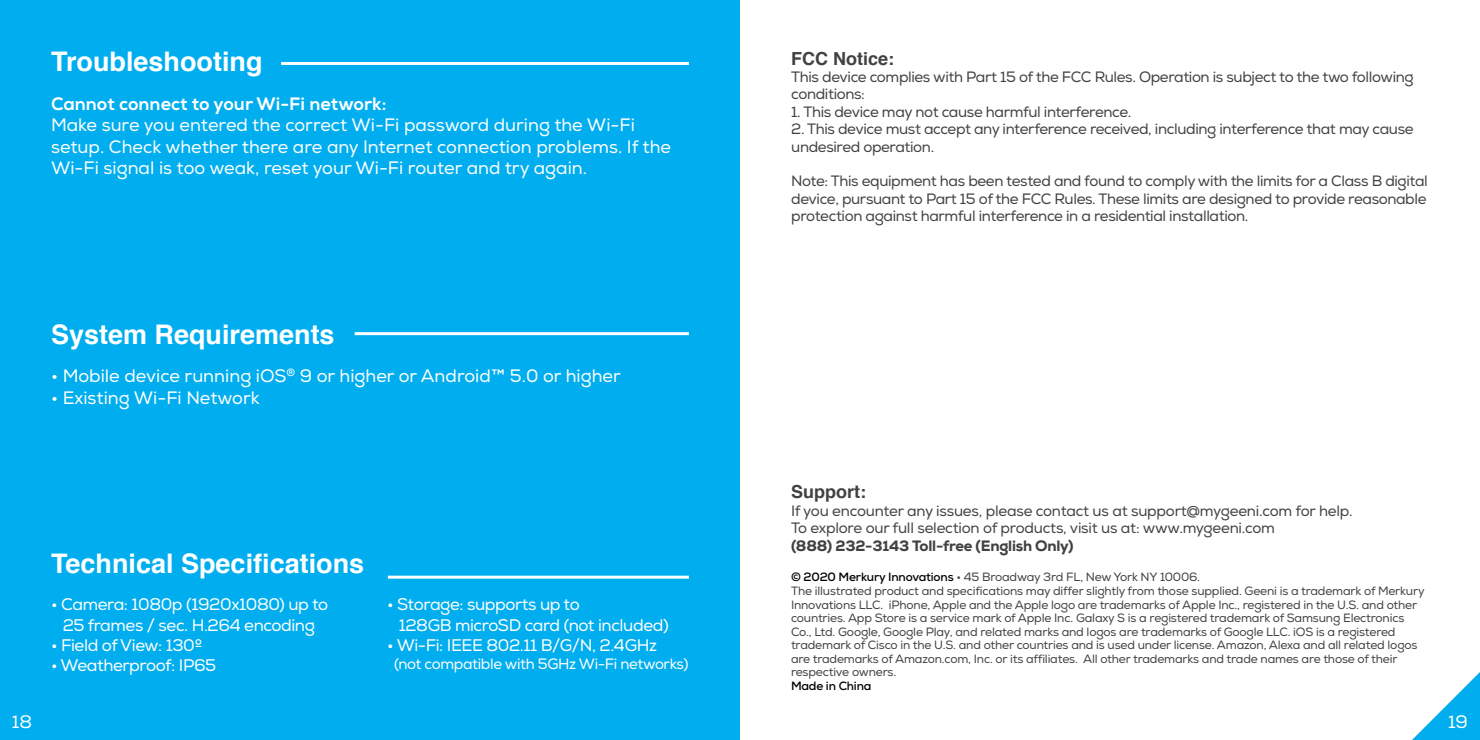
<style>
.page{position:relative;width:1480px;height:740px;background:#fff}
.page>*{position:absolute;margin:0;border:0;box-sizing:border-box;transform-origin:0 0}
.t1{font:700 27px "Helvetica";color:#fff}
.t2{font:18px/21.6px "Nexa";color:#fff}
.t3{font:800 18px "Nexa";color:#fff}
.t4{font:700 18px "Helvetica";color:#414042}
.t5{font:16.8px/20.1px "Nexa";letter-spacing:-.025em;color:#fff;text-align:center}
.t6{font:15px/17.4px "Nexa";letter-spacing:-.025em;color:#414042}
.t7{font:15px "Nexa";letter-spacing:-.025em;color:#fff}
.t8{font:800 15px "Nexa";letter-spacing:-.015em;color:#414042}
.t9{font:12px/13.5px "Nexa";letter-spacing:-.015em;color:#414042}
.t10{font:700 12px "Nexa";letter-spacing:-.015em;color:#000}
.s1{font-weight:700;color:#000}
</style>
<div class="page">
<svg style="left:1412px;top:672px;width:68px;height:68px"></svg>
<div style="left:0;top:0;width:740px;height:740px;background:#00aeef"></div>
<hr style="left:281px;top:62px;width:408px;height:3px;background:#fff">
<hr style="left:355px;top:332px;width:334px;height:3px;background:#fff">
<hr style="left:388px;top:576px;width:301px;height:3px;background:#fff">
<h1 class="t1" style="left:51px;top:40px;width:213px">Troubleshooting</h1>
<h2 class="t3" style="left:51px;top:92px;width:337px">Cannot connect to your Wi-Fi network:</h2>
<h2 class="t2" style="left:51px;top:115px;width:621px">Make sure you entered the correct Wi-Fi password during the Wi-Fi setup. Check whether there are any Internet connection problems. If the<br>Wi-Fi signal is too weak, reset your Wi-Fi router and try again.</h2>
<h1 class="t1" style="left:51px;top:312px;width:285px">System Requirements</h1>
<h2 class="t2" style="left:51px;top:365px;width:571px">• Mobile device running iOS<sup>®</sup> 9 or higher or Android™ 5.0 or higher</h2>
<h2 class="t2" style="left:51px;top:387px;width:210px">• Existing Wi-Fi Network</h2>
<h1 class="t1" style="left:51px;top:542px;width:315px">Technical Specifications</h1>
<h3 class="t5" style="left:51px;top:595px;width:279px">• Camera: 1080p (1920x1080) up to<br>25 frames / sec. H.264 encoding</h3>
<h3 class="t5" style="left:51px;top:635px;width:153px">• Field of View: 130º</h3>
<h3 class="t5" style="left:51px;top:655px;width:167px">• Weatherproof: IP65</h3>
<h3 class="t5" style="left:399px;top:595px;width:271px;text-align:left;text-indent:-12px">• Storage: supports up to<br>128GB microSD card (not included)</h3>
<h3 class="t5" style="left:387px;top:635px;width:271px">• Wi-Fi: IEEE 802.11 B/G/N, 2.4GHz</h3>
<p class="t7" style="left:394px;top:654px;width:296px">(not compatible with 5GHz Wi-Fi networks)</p>
<h2 class="t4" style="left:791px;top:44px;width:104px">FCC Notice:</h2>
<p class="t6" style="left:791px;top:68px;width:624px">This device complies with Part 15 of the FCC Rules. Operation is subject to the two following conditions:</p>
<p class="t6" style="left:791px;top:103px;width:342px">1. This device may not cause harmful interference.</p>
<p class="t6" style="left:791px;top:121px;width:624px">2. This device must accept any interference received, including interference that may cause undesired operation.</p>
<p class="t6" style="left:791px;top:173px;width:638px;text-align:justify">Note: This equipment has been tested and found to comply with the limits for a Class B digital device, pursuant to Part 15 of the FCC Rules. These limits are designed to provide reasonable protection against harmful interference in a residential installation.</p>
<h2 class="t4" style="left:791px;top:477px;width:76px">Support:</h2>
<p class="t6" style="left:791px;top:502px;width:563px">If you encounter any issues, please contact us at support@mygeeni.com for help.<br>To explore our full selection of products, visit us at: www.mygeeni.com</p>
<p class="t8" style="left:791px;top:536px;width:284px">(888) 232-3143 Toll-free (English Only)</p>
<p class="t9" style="left:791px;top:571px;width:635px"><span class="s1">© 2020 Merkury Innovations</span> • 45 Broadway 3rd FL, New York NY 10006.<br>The illustrated product and specifications may differ slightly from those supplied. Geeni is a trademark of Merkury Innovations LLC. iPhone, Apple and the Apple logo are trademarks of Apple Inc., registered in the U.S. and other countries. App Store is a service mark of Apple Inc. Galaxy S is a registered trademark of Samsung Electronics Co., Ltd. Google, Google Play, and related marks and logos are trademarks of Google LLC. iOS is a registered trademark of Cisco in the U.S. and other countries and is used under license. Amazon, Alexa and all related logos are trademarks of Amazon.com, Inc. or its affiliates. All other trademarks and trade names are those of their respective owners.</p>
<p class="t10" style="left:791px;top:678px;width:82px">Made in China</p>
<h2 class="t2" style="left:12px;top:711px;width:22px">18</h2>
<h2 class="t2" style="left:1448px;top:711px;width:22px">19</h2>
</div>
